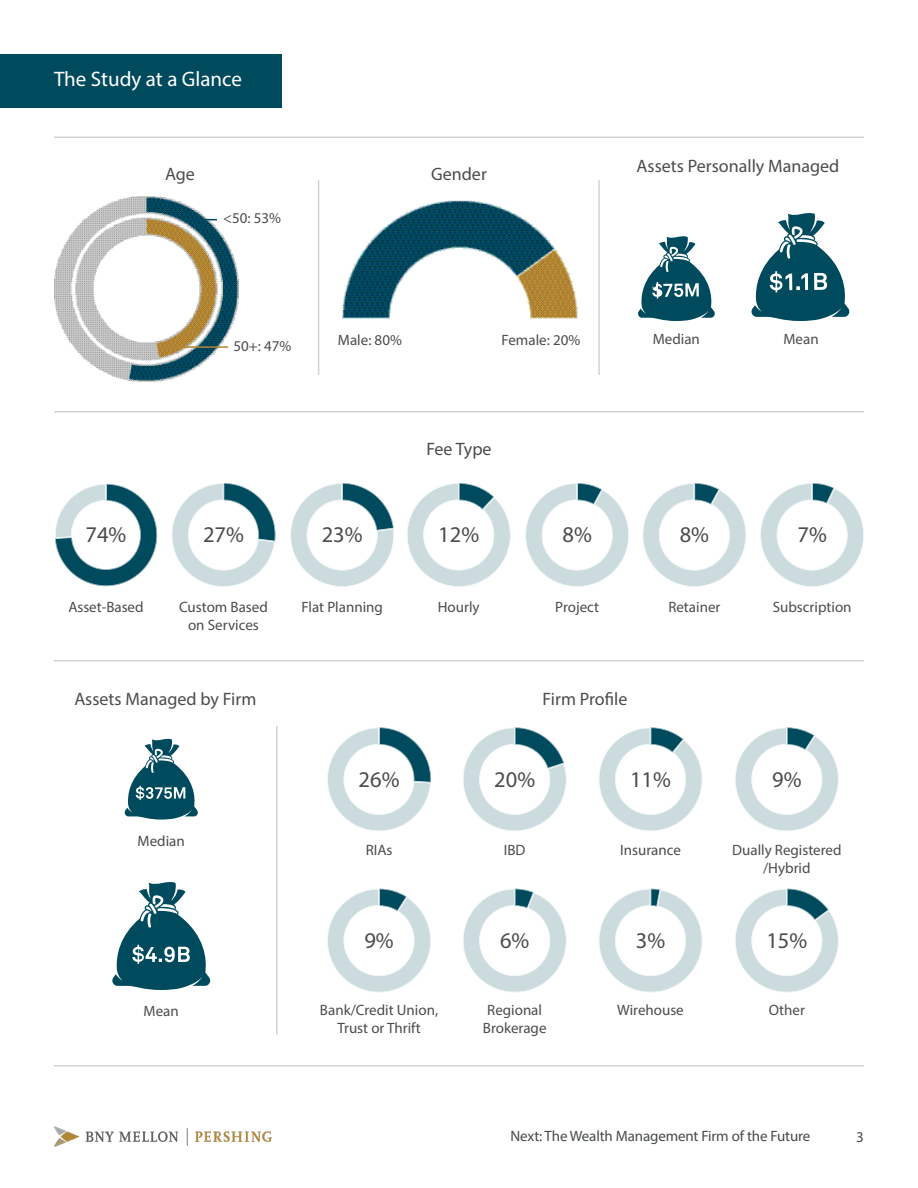
<style>
.page{position:relative;width:918px;height:1188px;background:#fff}
.page>*{position:absolute;margin:0;border:0;box-sizing:border-box;transform-origin:0 0}
.Headlines{font:22.5px "Myriad Pro";color:#4b4c4d}
.Headlines-2{font:21px "Myriad Pro";color:#fff}
.Headlines-3{font:18px "Myriad Pro";color:#4b4c4d}
.Headlines-4{font:15px/18px "Myriad Pro";color:#4b4c4d;text-align:center}
.t1{font:15px "Myriad Pro";letter-spacing:-.01em;color:#474b4e}
</style>
<div class="page">
<img style="left:54px;top:1127px;width:217px;height:20px">
<div style="left:0;top:54px;width:282px;height:54px;background:#004a5e"></div>
<img style="left:54px;top:196px;width:185px;height:185px">
<svg style="left:197px;top:219px;width:20px;height:1px"></svg>
<hr style="left:163px;top:346px;width:65px;height:2px;background:#b38634">
<img style="left:342px;top:200px;width:235px;height:119px">
<hr style="left:318px;top:180px;width:1px;height:195px;background:#d1d2d4">
<hr style="left:598px;top:180px;width:2px;height:195px;background:#d1d2d4">
<svg style="left:638px;top:236px;width:77px;height:85px"></svg>
<svg style="left:751px;top:213px;width:99px;height:108px"></svg>
<hr style="left:54px;top:411px;width:810px;height:1px;background:#d1d2d4">
<svg style="left:55px;top:483px;width:103px;height:104px"></svg>
<svg style="left:172px;top:483px;width:104px;height:104px"></svg>
<svg style="left:290px;top:483px;width:104px;height:104px"></svg>
<svg style="left:407px;top:483px;width:104px;height:104px"></svg>
<svg style="left:525px;top:483px;width:104px;height:104px"></svg>
<svg style="left:643px;top:483px;width:103px;height:104px"></svg>
<svg style="left:760px;top:483px;width:104px;height:104px"></svg>
<hr style="left:54px;top:660px;width:810px;height:1px;background:#d1d2d4">
<svg style="left:124px;top:738px;width:74px;height:82px"></svg>
<svg style="left:112px;top:882px;width:99px;height:108px"></svg>
<hr style="left:276px;top:726px;width:2px;height:308px;background:#d1d2d4">
<svg style="left:327px;top:727px;width:104px;height:104px"></svg>
<svg style="left:463px;top:727px;width:104px;height:104px"></svg>
<svg style="left:599px;top:727px;width:103px;height:104px"></svg>
<svg style="left:735px;top:727px;width:104px;height:104px"></svg>
<svg style="left:327px;top:888px;width:104px;height:104px"></svg>
<svg style="left:463px;top:888px;width:104px;height:104px"></svg>
<svg style="left:599px;top:888px;width:103px;height:104px"></svg>
<svg style="left:735px;top:888px;width:104px;height:104px"></svg>
<hr style="left:54px;top:136px;width:810px;height:2px;background:#d1d2d4">
<hr style="left:54px;top:1065px;width:810px;height:2px;background:#d1d2d4">
<p class="Headlines-2" style="left:54px;top:66px;width:190px">The Study at a Glance</p>
<p class="Headlines-3" style="left:165px;top:163px;width:31px">Age</p>
<p class="Headlines-4" style="left:223px;top:209px;width:59px">&lt;50: 53%</p>
<p class="Headlines-4" style="left:234px;top:336px;width:59px">50+: 47%</p>
<p class="Headlines-3" style="left:431px;top:162px;width:57px">Gender</p>
<p class="Headlines-4" style="left:338px;top:330px;width:65px">Male: 80%</p>
<p class="Headlines-4" style="left:502px;top:330px;width:80px">Female: 20%</p>
<p class="Headlines-3" style="left:426px;top:438px;width:67px">Fee Type</p>
<p class="Headlines-3" style="left:637px;top:155px;width:204px">Assets Personally Managed</p>
<p class="Headlines-4" style="left:653px;top:330px;width:49px">Median</p>
<p class="Headlines-4" style="left:784px;top:330px;width:37px">Mean</p>
<p class="Headlines" style="left:86px;top:521px;width:42px">74%</p>
<p class="Headlines" style="left:203px;top:521px;width:42px">27%</p>
<p class="Headlines" style="left:322px;top:521px;width:42px">23%</p>
<p class="Headlines" style="left:438px;top:521px;width:42px">12%</p>
<p class="Headlines" style="left:563px;top:521px;width:31px">8%</p>
<p class="Headlines" style="left:680px;top:521px;width:31px">8%</p>
<p class="Headlines" style="left:797px;top:521px;width:31px">7%</p>
<p class="Headlines-4" style="left:68px;top:598px;width:77px">Asset-Based</p>
<p class="Headlines-4" style="left:179px;top:598px;width:90px">Custom Based on Services</p>
<p class="Headlines-4" style="left:301px;top:598px;width:83px">Flat Planning</p>
<p class="Headlines-4" style="left:438px;top:598px;width:43px">Hourly</p>
<p class="Headlines-4" style="left:555px;top:598px;width:45px">Project</p>
<p class="Headlines-4" style="left:668px;top:598px;width:54px">Retainer</p>
<p class="Headlines-4" style="left:773px;top:598px;width:80px">Subscription</p>
<p class="Headlines-3" style="left:74px;top:688px;width:183px">Assets Managed by Firm</p>
<p class="Headlines-4" style="left:138px;top:831px;width:49px">Median</p>
<p class="Headlines-4" style="left:144px;top:1002px;width:37px">Mean</p>
<p class="Headlines-3" style="left:543px;top:688px;width:86px">Firm Profile</p>
<p class="Headlines" style="left:359px;top:765px;width:42px">26%</p>
<p class="Headlines" style="left:494px;top:765px;width:42px">20%</p>
<p class="Headlines" style="left:630px;top:765px;width:42px">11%</p>
<p class="Headlines" style="left:772px;top:765px;width:31px">9%</p>
<p class="Headlines-4" style="left:366px;top:841px;width:28px">RIAs</p>
<p class="Headlines-4" style="left:504px;top:841px;width:23px">IBD</p>
<p class="Headlines-4" style="left:620px;top:841px;width:62px">Insurance</p>
<p class="Headlines-4" style="left:732px;top:841px;width:111px">Dually Registered</p>
<p class="Headlines-4" style="left:763px;top:859px;width:49px">/Hybrid</p>
<p class="Headlines" style="left:364px;top:927px;width:31px">9%</p>
<p class="Headlines" style="left:500px;top:927px;width:31px">6%</p>
<p class="Headlines" style="left:636px;top:927px;width:31px">3%</p>
<p class="Headlines" style="left:766px;top:927px;width:42px">15%</p>
<p class="Headlines-4" style="left:320px;top:1001px;width:120px">Bank/Credit Union,</p>
<p class="Headlines-4" style="left:337px;top:1019px;width:85px">Trust or Thrift</p>
<p class="Headlines-4" style="left:487px;top:1001px;width:56px">Regional</p>
<p class="Headlines-4" style="left:483px;top:1019px;width:65px">Brokerage</p>
<p class="Headlines-4" style="left:617px;top:1001px;width:68px">Wirehouse</p>
<p class="Headlines-4" style="left:769px;top:1001px;width:38px">Other</p>
<p class="t1" style="left:510px;top:1127px;width:301px">Next: The Wealth Management Firm of the Future</p>
<p class="t1" style="left:856px;top:1127px;width:9px">3</p>
</div>
